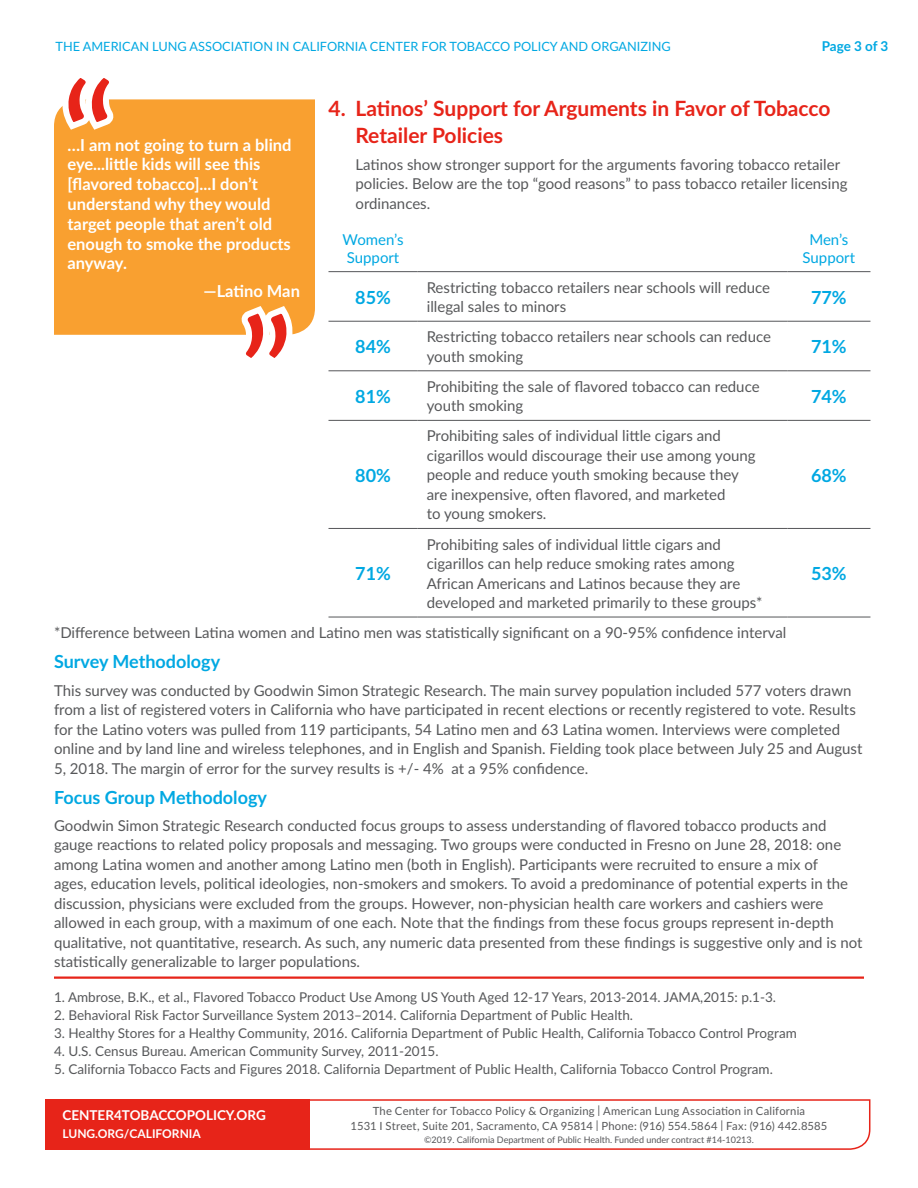
<style>
.page{position:relative;width:918px;height:1188px;background:#fff}
.page>*{position:absolute;margin:0;border:0;box-sizing:border-box;transform-origin:0 0}
.t1{font:700 21px/27px "Lato";color:#e72419}
.t2{font:700 18px "Lato";color:#00a8e2}
.t3{font:700 16.5px/19.8px "Lato";color:#fff}
.p{font:15px/19.5px "Lato";color:#57585a}
.t4{font:15px/18px "Lato";color:#00a8e2}
.p-2{font:13.5px "Lato";color:#57585a}
.t5{font:700 13.5px "Lato";color:#fff}
.t6{font:700 13.5px "Lato";letter-spacing:-.01em;color:#00a8e2}
.t7{font:12.75px "Lato";color:#00a8e2}
.t8{font:700 12px "Lato";color:#fff}
.t9{font:11.25px/15px "Lato";letter-spacing:.015em;color:#57585a;text-align:center}
.t10{font:9px "Lato";color:#555659}
</style>
<div class="page">
<svg style="left:309px;top:1099px;width:562px;height:51px"></svg>
<div style="left:45px;top:1099px;width:264px;height:51px;background:#e72419"></div>
<hr style="left:328px;top:271px;width:90px;height:1px;background:#555659">
<hr style="left:328px;top:321px;width:90px;height:1px;background:#555659">
<hr style="left:328px;top:371px;width:90px;height:1px;background:#555659">
<hr style="left:328px;top:420px;width:90px;height:1px;background:#555659">
<hr style="left:328px;top:528px;width:90px;height:1px;background:#555659">
<hr style="left:328px;top:617px;width:90px;height:1px;background:#555659">
<hr style="left:418px;top:271px;width:369px;height:1px;background:#555659">
<hr style="left:787px;top:271px;width:83px;height:1px;background:#555659">
<hr style="left:418px;top:321px;width:369px;height:1px;background:#555659">
<hr style="left:787px;top:321px;width:83px;height:1px;background:#555659">
<hr style="left:418px;top:371px;width:369px;height:1px;background:#555659">
<hr style="left:787px;top:371px;width:83px;height:1px;background:#555659">
<hr style="left:418px;top:420px;width:369px;height:1px;background:#555659">
<hr style="left:787px;top:420px;width:83px;height:1px;background:#555659">
<hr style="left:418px;top:528px;width:369px;height:1px;background:#555659">
<hr style="left:787px;top:528px;width:83px;height:1px;background:#555659">
<hr style="left:418px;top:617px;width:369px;height:1px;background:#555659">
<hr style="left:787px;top:617px;width:83px;height:1px;background:#555659">
<div style="left:54px;top:99px;width:261px;height:236px;background:#f9a030"></div>
<svg style="left:58px;top:78px;width:60px;height:56px"></svg>
<svg style="left:236px;top:302px;width:61px;height:56px"></svg>
<hr style="left:54px;top:976px;width:810px;height:3px;background:#e72419">
<p class="t7" style="left:56px;top:37px;width:617px">THE AMERICAN LUNG ASSOCIATION IN CALIFORNIA CENTER FOR TOBACCO POLICY AND ORGANIZING</p>
<p class="t6" style="left:822px;top:36px;width:68px">Page 3 of 3</p>
<h3 class="t3" style="left:68px;top:134px;width:226px">…I am not going to turn a blind eye...little kids will see this [flavored tobacco]...I don’t understand why they would target people that aren’t old enough to smoke the products anyway.</h3>
<h3 class="t3" style="left:204px;top:280px;width:98px">—Latino Man</h3>
<p class="t1" style="left:356px;top:94px;width:477px;text-indent:-27px">4. Latinos’ Support for Arguments in Favor of Tobacco<br>Retailer Policies</p>
<p class="p" style="left:356px;top:154px;width:494px">Latinos show stronger support for the arguments favoring tobacco retailer policies. Below are the top “good reasons” to pass tobacco retailer licensing ordinances.</p>
<h3 class="t4" style="left:343px;top:230px;width:62px">Women’s<br>Support</h3>
<h3 class="t4" style="left:803px;top:230px;width:54px;text-align:center">Men’s<br>Support</h3>
<h3 class="t2" style="left:355px;top:284px;width:37px">85%</h3>
<p class="p" style="left:427px;top:277px;width:345px">Restricting tobacco retailers near schools will reduce illegal sales to minors</p>
<h3 class="t2" style="left:811px;top:284px;width:37px">77%</h3>
<h3 class="t2" style="left:355px;top:333px;width:37px">84%</h3>
<p class="p" style="left:427px;top:326px;width:346px">Restricting tobacco retailers near schools can reduce youth smoking</p>
<h3 class="t2" style="left:811px;top:333px;width:37px">71%</h3>
<h3 class="t2" style="left:355px;top:383px;width:37px">81%</h3>
<p class="p" style="left:427px;top:376px;width:334px">Prohibiting the sale of flavored tobacco can reduce youth smoking</p>
<h3 class="t2" style="left:811px;top:383px;width:37px">74%</h3>
<h3 class="t2" style="left:355px;top:462px;width:37px">80%</h3>
<h3 class="t2" style="left:355px;top:560px;width:37px">71%</h3>
<p class="p" style="left:427px;top:426px;width:330px">Prohibiting sales of individual little cigars and cigarillos would discourage their use among young people and reduce youth smoking because they are inexpensive, often flavored, and marketed<br>to young smokers.</p>
<p class="p" style="left:427px;top:534px;width:337px">Prohibiting sales of individual little cigars and cigarillos can help reduce smoking rates among African Americans and Latinos because they are developed and marketed primarily to these groups*</p>
<h3 class="t2" style="left:811px;top:462px;width:37px">68%</h3>
<h3 class="t2" style="left:811px;top:560px;width:37px">53%</h3>
<p class="p" style="left:54px;top:623px;width:734px">*Difference between Latina women and Latino men was statistically significant on a 90-95% confidence interval</p>
<h3 class="t2" style="left:54px;top:649px;width:168px">Survey Methodology</h3>
<p class="p" style="left:54px;top:680px;width:810px">This survey was conducted by Goodwin Simon Strategic Research. The main survey population included 577 voters drawn from a list of registered voters in California who have participated in recent elections or recently registered to vote. Results for the Latino voters was pulled from 119 participants, 54 Latino men and 63 Latina women. Interviews were completed online and by land line and wireless telephones, and in English and Spanish. Fielding took place between July 25 and August 5, 2018. The margin of error for the survey results is +/- 4% at a 95% confidence.</p>
<h3 class="t2" style="left:54px;top:784px;width:215px">Focus Group Methodology</h3>
<p class="p" style="left:54px;top:815px;width:810px">Goodwin Simon Strategic Research conducted focus groups to assess understanding of flavored tobacco products and gauge reactions to related policy proposals and messaging. Two groups were conducted in Fresno on June 28, 2018: one among Latina women and another among Latino men (both in English). Participants were recruited to ensure a mix of<br>ages, education levels, political ideologies, non-smokers and smokers. To avoid a predominance of potential experts in the discussion, physicians were excluded from the groups. However, non-physician health care workers and cashiers were allowed in each group, with a maximum of one each. Note that the findings from these focus groups represent in-depth qualitative, not quantitative, research. As such, any numeric data presented from these findings is suggestive only and is not statistically generalizable to larger populations.</p>
<p class="p-2" style="left:54px;top:987px;width:724px">1. Ambrose, B.K., et al., Flavored Tobacco Product Use Among US Youth Aged 12-17 Years, 2013-2014. JAMA,2015: p.1-3.</p>
<p class="p-2" style="left:54px;top:1005px;width:581px">2. Behavioral Risk Factor Surveillance System 2013–2014. California Department of Public Health.</p>
<p class="p-2" style="left:54px;top:1023px;width:744px">3. Healthy Stores for a Healthy Community, 2016. California Department of Public Health, California Tobacco Control Program</p>
<p class="p-2" style="left:54px;top:1041px;width:386px">4. U.S. Census Bureau. American Community Survey, 2011-2015.</p>
<p class="p-2" style="left:54px;top:1059px;width:720px">5. California Tobacco Facts and Figures 2018. California Department of Public Health, California Tobacco Control Program.</p>
<p class="t5" style="left:62px;top:1106px;width:205px">CENTER4TOBACCOPOLICY.ORG</p>
<p class="t8" style="left:62px;top:1125px;width:140px">LUNG.ORG/CALIFORNIA</p>
<p class="t9" style="left:351px;top:1103px;width:478px">The Center for Tobacco Policy &amp; Organizing | American Lung Association in California<br>1531 I Street, Suite 201, Sacramento, CA 95814 | Phone: (916) 554.5864 | Fax: (916) 442.8585</p>
<p class="t10" style="left:424px;top:1134px;width:331px">©2019. California Department of Public Health. Funded under contract #14-10213.</p>
</div>
